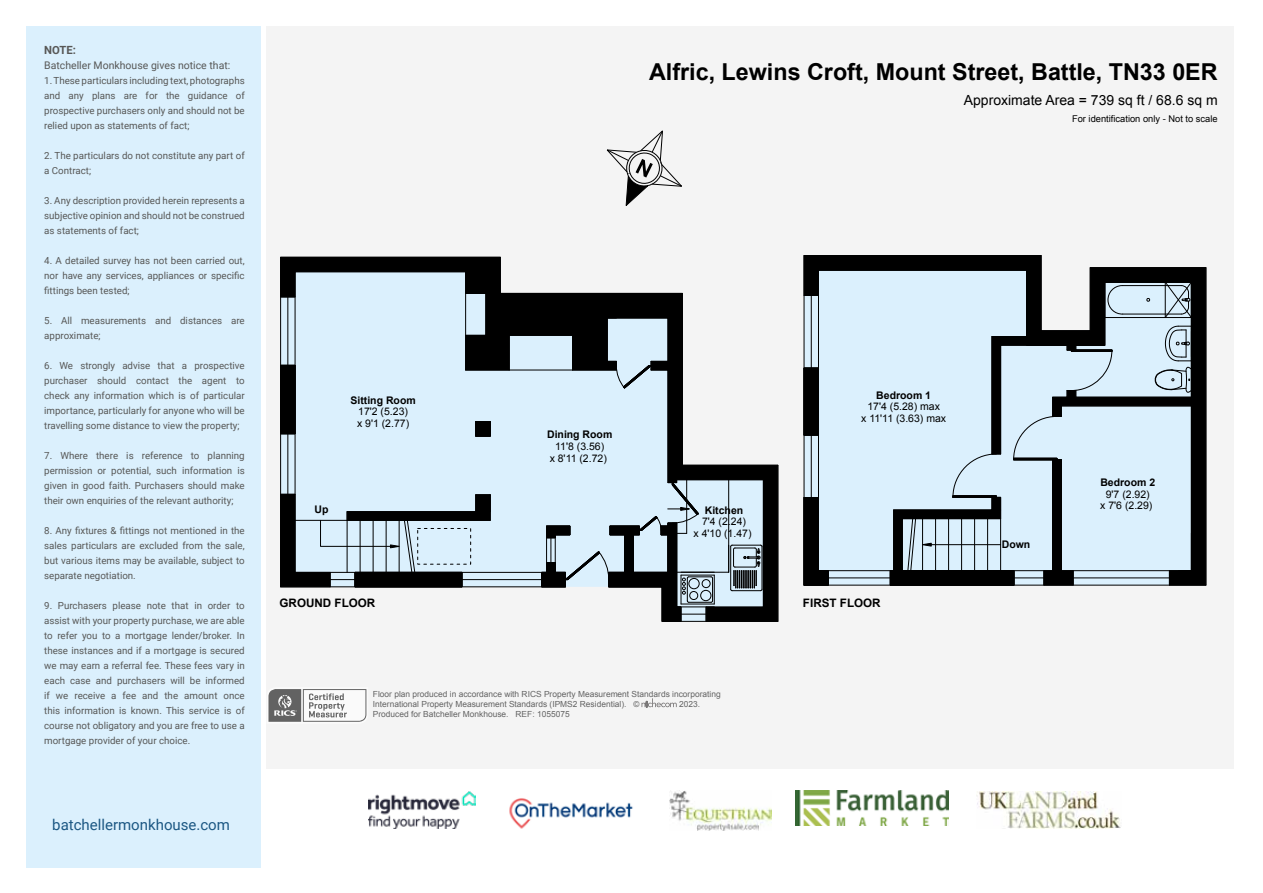
<style>
.page{position:relative;width:1263px;height:893px;background:#fff}
.page>*{position:absolute;margin:0;border:0;box-sizing:border-box;transform-origin:0 0}
.t1{font:700 23.25px "Arial";color:#000}
.t2{font:15px "Roboto";color:#1b5783}
.t3{font:13.95px "Arial";color:#000}
.t4{font:700 11.7px "Arial";color:#000}
.t5{font:700 11.25px "Roboto";color:#575756}
.t6{font:10.5px/11.7px "Arial";color:#000;text-align:center}
.t7{font:700 10.5px "Arial";color:#000}
.t8{font:10.5px "Roboto";color:#575756}
.t9{font:9.75px/15px "Roboto";color:#575756;text-align:justify}
.t10{font:9.3px "Arial";color:#000}
.t11{font:8.4px/10.2px "Arial";color:rgb(0 0 0/.6)}
.s1{font-size:8.1px}
</style>
<div class="page">
<div style="left:26px;top:26px;width:235px;height:842px;background:#dbf0fd"></div>
<div style="left:267px;top:26px;width:966px;height:742px;background:#f4f4f4"></div>
<svg style="left:280px;top:258px;width:498px;height:363px"></svg>
<svg style="left:805px;top:255px;width:400px;height:330px;background:#bccdd8"></svg>
<div style="left:890px;top:570px;width:124px;height:15px;background:#000"></div>
<div style="left:804px;top:368px;width:15px;height:67px;background:#000"></div>
<div style="left:1052px;top:460px;width:9px;height:111px;background:#000"></div>
<div style="left:280px;top:365px;width:15px;height:69px;background:#000"></div>
<hr style="left:762px;top:547px;width:1px;height:42px;background:#000">
<svg style="left:728px;top:545px;width:34px;height:46px;background:#85929a"></svg>
<hr style="left:465px;top:272px;width:1px;height:98px;background:#000">
<hr style="left:295px;top:271px;width:171px;height:1px;background:#000">
<hr style="left:466px;top:370px;width:43px;height:1px;background:#000">
<hr style="left:668px;top:318px;width:1px;height:43px;background:#000">
<hr style="left:682px;top:293px;width:1px;height:172px;background:#000">
<hr style="left:281px;top:257px;width:219px;height:1px;background:#000">
<hr style="left:280px;top:257px;width:1px;height:330px;background:#000">
<hr style="left:763px;top:480px;width:1px;height:127px;background:#000">
<hr style="left:677px;top:479px;width:86px;height:1px;background:#000">
<hr style="left:682px;top:465px;width:96px;height:1px;background:#000">
<hr style="left:777px;top:465px;width:1px;height:156px;background:#000">
<hr style="left:662px;top:621px;width:116px;height:1px;background:#000">
<hr style="left:281px;top:587px;width:284px;height:1px;background:#000">
<svg style="left:475px;top:421px;width:16px;height:16px"></svg>
<hr style="left:295px;top:272px;width:1px;height:248px;background:#000">
<hr style="left:500px;top:293px;width:182px;height:1px;background:#000">
<hr style="left:668px;top:370px;width:1px;height:113px;background:#000">
<hr style="left:509px;top:335px;width:1px;height:35px;background:#000">
<hr style="left:572px;top:335px;width:1px;height:35px;background:#000">
<hr style="left:573px;top:370px;width:43px;height:1px;background:#000">
<hr style="left:607px;top:318px;width:61px;height:1px;background:#000">
<hr style="left:509px;top:370px;width:64px;height:1px;background:#000">
<hr style="left:804px;top:256px;width:1px;height:329px;background:#000">
<hr style="left:804px;top:255px;width:237px;height:1px;background:#000">
<hr style="left:1205px;top:268px;width:1px;height:317px;background:#000">
<hr style="left:818px;top:570px;width:235px;height:1px;background:#000">
<hr style="left:804px;top:585px;width:402px;height:1px;background:#000">
<hr style="left:1041px;top:256px;width:1px;height:75px;background:#000">
<hr style="left:992px;top:336px;width:35px;height:1px;background:#000">
<hr style="left:1000px;top:345px;width:67px;height:1px;background:#000">
<hr style="left:1090px;top:268px;width:1px;height:63px;background:#000">
<hr style="left:1090px;top:267px;width:116px;height:1px;background:#000">
<hr style="left:992px;top:337px;width:1px;height:117px;background:#000">
<hr style="left:1000px;top:345px;width:1px;height:109px;background:#000">
<svg style="left:281px;top:297px;width:14px;height:1px"></svg>
<hr style="left:288px;top:297px;width:1px;height:68px;background:#000">
<hr style="left:288px;top:434px;width:1px;height:60px;background:#000">
<hr style="left:462px;top:579px;width:80px;height:1px;background:#000">
<svg style="left:607px;top:361px;width:61px;height:27px;background:#a5b4be"></svg>
<hr style="left:677px;top:572px;width:52px;height:1px;background:#000">
<hr style="left:728px;top:480px;width:1px;height:92px;background:#000">
<svg style="left:805px;top:295px;width:13px;height:1px"></svg>
<hr style="left:811px;top:295px;width:1px;height:73px;background:#000">
<svg style="left:805px;top:435px;width:13px;height:1px"></svg>
<hr style="left:811px;top:435px;width:1px;height:62px;background:#000">
<svg style="left:805px;top:497px;width:24px;height:88px;background:#4e565a"></svg>
<hr style="left:828px;top:578px;width:62px;height:1px;background:#000">
<svg style="left:1043px;top:571px;width:1px;height:14px"></svg>
<svg style="left:1014px;top:571px;width:1px;height:14px"></svg>
<hr style="left:1014px;top:578px;width:30px;height:1px;background:#000">
<svg style="left:1073px;top:571px;width:1px;height:14px"></svg>
<svg style="left:1169px;top:571px;width:1px;height:14px"></svg>
<hr style="left:1061px;top:460px;width:1px;height:111px;background:#000">
<hr style="left:1073px;top:578px;width:96px;height:1px;background:#000">
<hr style="left:462px;top:572px;width:85px;height:1px;background:#000">
<svg style="left:890px;top:454px;width:111px;height:131px;background:#9eadb6"></svg>
<hr style="left:902px;top:519px;width:1px;height:52px;background:#000">
<hr style="left:893px;top:510px;width:1px;height:61px;background:#000">
<hr style="left:818px;top:270px;width:209px;height:1px;background:#000">
<hr style="left:1026px;top:270px;width:1px;height:67px;background:#000">
<hr style="left:818px;top:270px;width:1px;height:301px;background:#000">
<hr style="left:1191px;top:406px;width:1px;height:165px;background:#000">
<svg style="left:1013px;top:282px;width:179px;height:178px;background:#b3c2cc"></svg>
<hr style="left:607px;top:318px;width:1px;height:43px;background:#000">
<hr style="left:509px;top:335px;width:64px;height:1px;background:#000">
<hr style="left:500px;top:257px;width:1px;height:36px;background:#000">
<svg style="left:466px;top:293px;width:20px;height:1px"></svg>
<hr style="left:486px;top:293px;width:1px;height:42px;background:#000">
<svg style="left:466px;top:335px;width:20px;height:1px"></svg>
<svg style="left:281px;top:494px;width:210px;height:93px;background:#96a5ae"></svg>
<svg style="left:541px;top:480px;width:174px;height:142px"></svg>
<svg style="left:268px;top:689px;width:99px;height:33px"></svg>
<svg style="left:641px;top:698px;width:36px;height:9px"></svg>
<svg style="left:607px;top:130px;width:75px;height:76px"></svg>
<hr style="left:1061px;top:570px;width:130px;height:1px;background:#000">
<img style="left:670px;top:790px;width:102px;height:40px">
<img style="left:368px;top:791px;width:107px;height:37px">
<img style="left:509px;top:798px;width:124px;height:31px">
<img style="left:976px;top:792px;width:145px;height:36px">
<img style="left:795px;top:791px;width:153px;height:34px">
<p class="t5" style="left:44px;top:42px;width:33px">NOTE:</p>
<p class="t8" style="left:44px;top:58px;width:188px">Batcheller Monkhouse gives notice that:</p>
<p class="t9" style="left:44px;top:73px;width:202px">1. These particulars including text, photographs and any plans are for the guidance of prospective purchasers only and should not be relied upon as statements of fact;</p>
<p class="t9" style="left:44px;top:148px;width:202px">2. The particulars do not constitute any part of a Contract;</p>
<p class="t9" style="left:44px;top:193px;width:202px">3. Any description provided herein represents a subjective opinion and should not be construed as statements of fact;</p>
<p class="t9" style="left:44px;top:253px;width:202px">4. A detailed survey has not been carried out, nor have any services, appliances or specific fittings been tested;</p>
<p class="t9" style="left:44px;top:313px;width:202px">5. All measurements and distances are approximate;</p>
<p class="t9" style="left:44px;top:358px;width:202px">6. We strongly advise that a prospective purchaser should contact the agent to check any information which is of particular importance, particularly for anyone who will be travelling some distance to view the property;</p>
<p class="t9" style="left:44px;top:448px;width:202px">7. Where there is reference to planning permission or potential, such information is given in good faith. Purchasers should make their own enquiries of the relevant authority;</p>
<p class="t9" style="left:44px;top:523px;width:202px">8. Any fixtures &amp; fittings not mentioned in the sales particulars are excluded from the sale, but various items may be available, subject to separate negotiation.</p>
<p class="t9" style="left:44px;top:598px;width:202px">9. Purchasers please note that in order to assist with your property purchase, we are able to refer you to a mortgage lender/broker. In these instances and if a mortgage is secured we may earn a referral fee. These fees vary in each case and purchasers will be informed if we receive a fee and the amount once this information is known. This service is of course not obligatory and you are free to use a mortgage provider of your choice.</p>
<h2 class="t2" style="left:52px;top:814px;width:179px">batchellermonkhouse.com</h2>
<h1 class="t1" style="left:649px;top:57px;width:570px">Alfric, Lewins Croft, Mount Street, Battle, TN33 0ER</h1>
<h3 class="t3" style="left:964px;top:91px;width:255px">Approximate Area = 739 sq ft / 68.6 sq m</h3>
<p class="t10" style="left:1072px;top:112px;width:147px">For identification only - Not to scale</p>
<p class="t7" style="left:350px;top:393px;width:67px">Sitting Room</p>
<p class="t6" style="left:357px;top:406px;width:54px;text-align:left">17'2 (5.23) x 9'1 (2.77)</p>
<p class="t7" style="left:314px;top:503px;width:15px">Up</p>
<p class="t7" style="left:547px;top:428px;width:67px">Dining Room</p>
<p class="t6" style="left:550px;top:441px;width:59px">11'8 (3.56)<br>x 8'11 (2.72)</p>
<p class="t7" style="left:705px;top:503px;width:40px">Kitchen</p>
<p class="t6" style="left:693px;top:516px;width:59px">7'4 (2.24)<br>x 4'10 (1.47)</p>
<p class="t7" style="left:876px;top:388px;width:56px">Bedroom 1</p>
<p class="t6" style="left:861px;top:401px;width:86px">17'4 (5.28) max<br>x 11'11 (3.63) max</p>
<p class="t4" style="left:279px;top:595px;width:97px">GROUND FLOOR</p>
<p class="t4" style="left:803px;top:595px;width:79px">FIRST FLOOR</p>
<p class="t11" style="left:373px;top:689px;width:349px">Floor plan produced in accordance with RICS Property Measurement Standards incorporating<br>International Property Measurement Standards (IPMS2 Residential). <span class="s1">©</span></p>
<p class="t11" style="left:679px;top:699px;width:22px">2023.</p>
<p class="t11" style="left:373px;top:709px;width:198px">Produced for Batcheller Monkhouse. REF: 1055075</p>
<p class="t7" style="left:1002px;top:538px;width:30px">Down</p>
<p class="t7" style="left:1100px;top:475px;width:56px">Bedroom 2</p>
<p class="t6" style="left:1100px;top:488px;width:54px">9'7 (2.92)<br>x 7'6 (2.29)</p>
</div>
